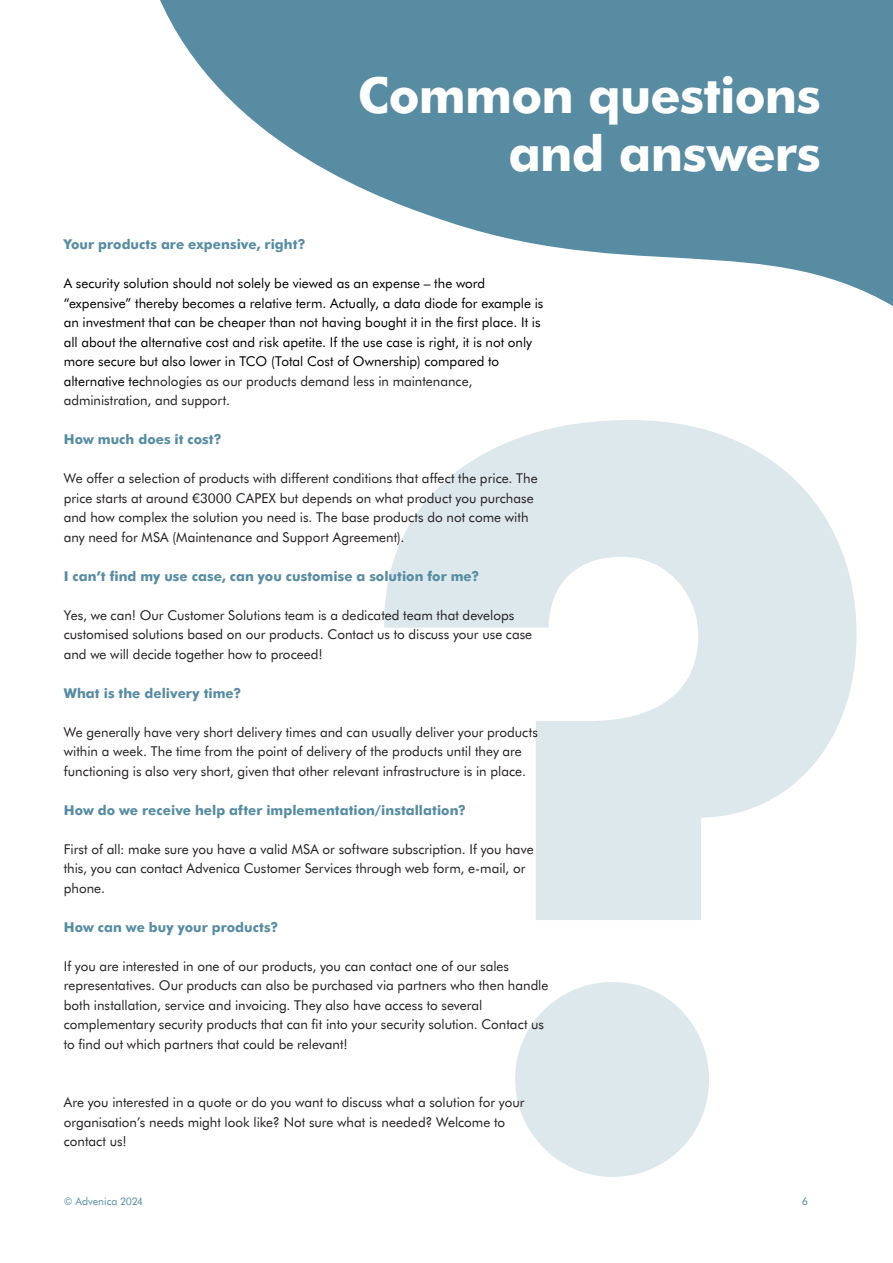
<style>
.page{position:relative;width:893px;height:1263px;background:#fff}
.page>*{position:absolute;margin:0;border:0;box-sizing:border-box;transform-origin:0 0}
.Mellanrubrik_1{font:800 984px "Futura BT";color:#dde8ed}
.Brödtext_utan_indrag{font:800 49.5px "Futura BT";letter-spacing:-.015em;color:#fff}
.Brödtext_utan_indrag-2{font:13.5px/19.5px "Futura BT";color:#231f20}
.Brödtext_utan_indrag-3{font:13.5px/19.5px "Futura BT";color:#000}
.Brödtext_utan_indrag-4{font:800 13.5px "Futura BT";letter-spacing:.005em;color:#568ca3}
.t1{font:10.5px "Futura BT";color:#558ca4}
.s1{color:#231f20}
</style>
<div class="page">
<svg style="left:160px;top:0;width:733px;height:306px;fill:#578ca3"></svg>
<p class="Brödtext_utan_indrag" style="left:358px;top:60px;width:464px">Common questions</p>
<p class="Brödtext_utan_indrag" style="left:508px;top:118px;width:314px">and answers</p>
<p class="Brödtext_utan_indrag-4" style="left:64px;top:235px;width:243px">Your products are expensive, right?</p>
<p class="Brödtext_utan_indrag-3" style="left:64px;top:273px;width:481px">A security solution should not solely be viewed as an expense – the word “expensive” thereby becomes a relative term. Actually, a data diode for example is an investment that can be cheaper than not having bought it in the first place. It is all about the alternative cost and risk apetite. If the use case is right, it is not only more secure but also lower in TCO (Total Cost of Ownership) compared to alternative tec<span class="s1">hnologies as our products demand less in maintenance, administration, and support.</span></p>
<p class="Brödtext_utan_indrag-4" style="left:64px;top:430px;width:159px">How much does it cost?</p>
<p class="Brödtext_utan_indrag-2" style="left:64px;top:468px;width:475px">We offer a selection of products with different conditions that affect the price. The price starts at around €3000 CAPEX but depends on what product you purchase and how complex the solution you need is. The base products do not come with any need for MSA (Maintenance and Support Agreement).</p>
<p class="Brödtext_utan_indrag-4" style="left:64px;top:566px;width:417px">I can’t find my use case, can you customise a solution for me?</p>
<p class="Brödtext_utan_indrag-2" style="left:64px;top:604px;width:470px">Yes, we can! Our Customer Solutions team is a dedicated team that develops customised solutions based on our products. Contact us to discuss your use case and we will decide together how to proceed!</p>
<p class="Brödtext_utan_indrag-4" style="left:64px;top:683px;width:179px">What is the delivery time?</p>
<p class="Brödtext_utan_indrag-2" style="left:64px;top:721px;width:476px">We generally have very short delivery times and can usually deliver your products within a week. The time from the point of delivery of the products until they are functioning is also very short, given that other relevant infrastructure is in place.</p>
<p class="Brödtext_utan_indrag-4" style="left:64px;top:800px;width:404px">How do we receive help after implementation/installation?</p>
<p class="Brödtext_utan_indrag-2" style="left:64px;top:838px;width:471px">First of all: make sure you have a valid MSA or software subscription. If you have this, you can contact Advenica Customer Services through web form, e-mail, or phone.</p>
<p class="Brödtext_utan_indrag-4" style="left:64px;top:917px;width:216px">How can we buy your products?</p>
<p class="Brödtext_utan_indrag-2" style="left:64px;top:955px;width:486px">If you are interested in one of our products, you can contact one of our sales representatives. Our products can also be purchased via partners who then handle both installation, service and invoicing. They also have access to several complementary security products that can fit into your security solution. Contact us to find out which partners that could be relevant!</p>
<p class="Mellanrubrik_1" style="left:323px;top:107px;width:597px">?</p>
<p class="t1" style="left:802px;top:1194px;width:7px">6</p>
<p class="Brödtext_utan_indrag-2" style="left:64px;top:1092px;width:462px">Are you interested in a quote or do you want to discuss what a solution for your organisation’s needs might look like? Not sure what is needed? Welcome to contact us!</p>
<p class="t1" style="left:64px;top:1194px;width:80px">© Advenica 2024</p>
</div>
